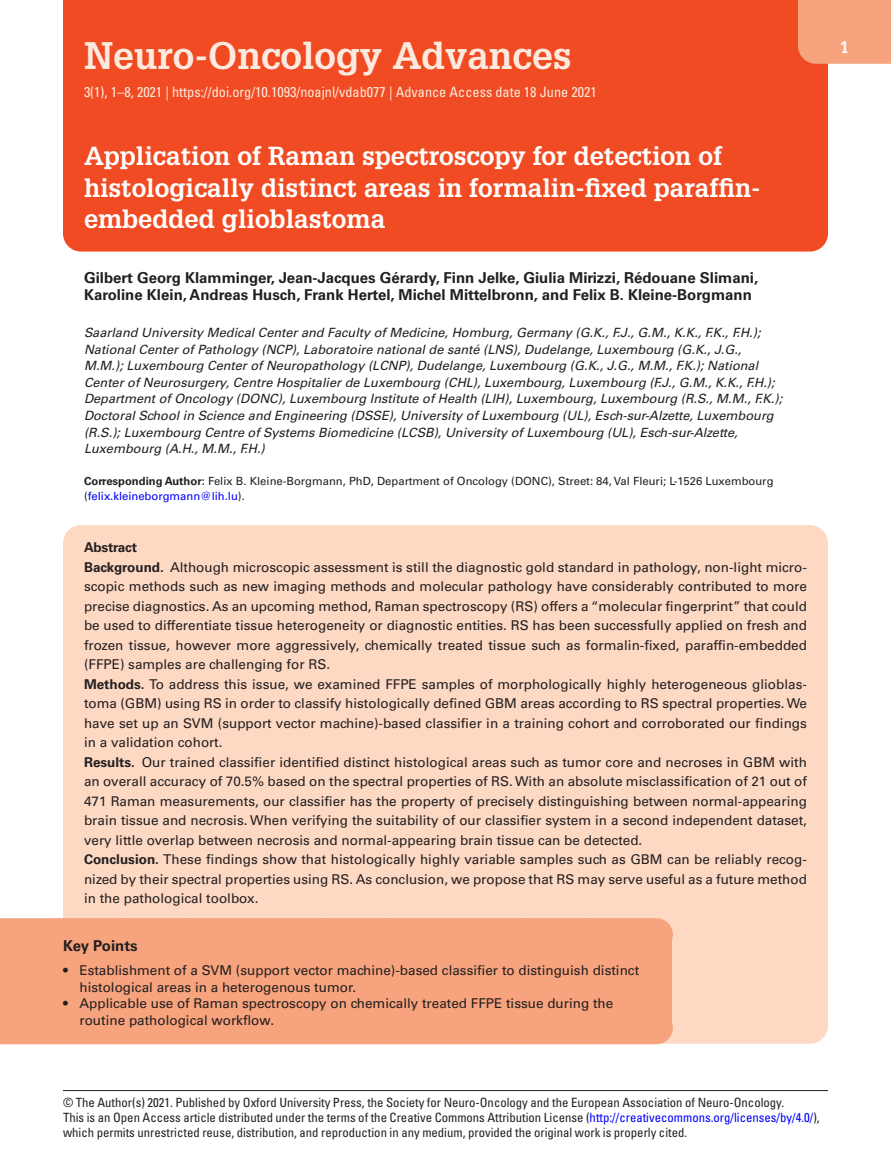
<style>
.page{position:relative;width:891px;height:1175px;background:#fff}
.page>*{position:absolute;margin:0;border:0;box-sizing:border-box;transform-origin:0 0}
.t1{font:700 37.5px "Glypha LT Std";color:#fdeade}
.t2{font:700 25.5px/31.5px "Glypha LT Std";color:#fff}
.t3{font:700 16.5px "Glypha LT Std";color:#fff}
.t4{font:700 15px/16.5px "Univers LT Std";color:#231f20}
.t5{font:condensed 14.25px "Univers LT Std";color:#fdeade}
.t6{font:13.5px/19.5px "Univers LT Std";color:#231f20}
.t7{font:italic 12.75px/16.5px "Univers LT Std";color:#231f20}
.t8{font:condensed 12.75px/15px "Univers LT Std";color:#231f20}
.t9{font:11.25px/15px "Univers LT Std";color:#231f20}
.s1{font-weight:700}
.s2{color:#00f}
</style>
<div class="page">
<div style="left:63px;top:0;width:765px;height:166px;background:#f04b22"></div>
<div style="left:798px;top:0;width:93px;height:64px;background:#f7a37d"></div>
<hr style="left:63px;top:1090px;width:765px;height:1px;background:#231f20">
<div style="left:63px;top:525px;width:765px;height:518px;background:#fdd8c3;border-radius:18px"></div>
<div style="left:0;top:935px;width:672px;height:35px;background:#f7a37d"></div>
<div style="left:0;top:918px;width:656px;height:33px;background:#f7a37d"></div>
<svg style="left:58px;top:918px;width:564px;height:1px"></svg>
<hr style="left:656px;top:918px;width:1px;height:33px;background:#f7a37d">
<div style="left:0;top:952px;width:672px;height:57px;background:#f7a37d"></div>
<div style="left:0;top:985px;width:672px;height:43px;background:#f7a37d"></div>
<div style="left:0;top:1011px;width:656px;height:33px;background:#f7a37d"></div>
<hr style="left:656px;top:1011px;width:1px;height:33px;background:#f7a37d">
<div style="left:63px;top:166px;width:765px;height:85px;background:#f04b22"></div>
<h1 class="t1" style="left:84px;top:32px;width:489px">Neuro-Oncology Advances</h1>
<p class="t5" style="left:84px;top:83px;width:514px">3(1), 1–8, 2021 | https://doi.org/10.1093/noajnl/vdab077 | Advance Access date 18 June 2021</p>
<h2 class="t2" style="left:84px;top:140px;width:678px">Application of Raman spectroscopy for detection of histologically distinct areas in formalin-fixed paraffin&shy;embedded glioblastoma</h2>
<p class="t4" style="left:84px;top:270px;width:676px">Gilbert Georg Klamminger, Jean-Jacques Gérardy, Finn Jelke, Giulia Mirizzi, Rédouane Slimani,<br>Karoline Klein, Andreas Husch, Frank Hertel, Michel Mittelbronn, and Felix B. Kleine-Borgmann</p>
<p class="t7" style="left:84px;top:325px;width:700px">Saarland University Medical Center and Faculty of Medicine, Homburg, Germany (G.K., F.J., G.M., K.K., F.K., F.H.); National Center of Pathology (NCP), Laboratoire national de santé (LNS), Dudelange, Luxembourg (G.K., J.G., M.M.); Luxembourg Center of Neuropathology (LCNP), Dudelange, Luxembourg (G.K., J.G., M.M., F.K.); National Center of Neurosurgery, Centre Hospitalier de Luxembourg (CHL), Luxembourg, Luxembourg (F.J., G.M., K.K., F.H.); Department of Oncology (DONC), Luxembourg Institute of Health (LIH), Luxembourg, Luxembourg (R.S., M.M., F.K.); Doctoral School in Science and Engineering (DSSE), University of Luxembourg (UL), Esch-sur-Alzette, Luxembourg (R.S.); Luxembourg Centre of Systems Biomedicine (LCSB), University of Luxembourg (UL), Esch-sur-Alzette, Luxembourg (A.H., M.M., F.H.)</p>
<p class="t9" style="left:84px;top:474px;width:691px"><span class="s1">Corresponding Author:</span> Felix B. Kleine-Borgmann, PhD, Department of Oncology (DONC), Street: 84, Val Fleuri; L-1526 Luxembourg (<span class="s2">felix.kleineborgmann@lih.lu</span>).</p>
<p class="t6" style="left:84px;top:537px;width:725px"><span class="s1">Abstract<br>Background.</span> Although microscopic assessment is still the diagnostic gold standard in pathology, non-light micro&shy;scopic methods such as new imaging methods and molecular pathology have considerably contributed to more precise diagnostics. As an upcoming method, Raman spectroscopy (RS) offers a “molecular fingerprint” that could be used to differentiate tissue heterogeneity or diagnostic entities. RS has been successfully applied on fresh and frozen tissue, however more aggressively, chemically treated tissue such as formalin-fixed, paraffin-embedded (FFPE) samples are challenging for RS.<br><span class="s1">Methods.</span> To address this issue, we examined FFPE samples of morphologically highly heterogeneous glioblas&shy;toma (GBM) using RS in order to classify histologically defined GBM areas according to RS spectral properties. We have set up an SVM (support vector machine)-based classifier in a training cohort and corroborated our findings in a validation cohort.<br><span class="s1">Results.</span> Our trained classifier identified distinct histological areas such as tumor core and necroses in GBM with an overall accuracy of 70.5% based on the spectral properties of RS. With an absolute misclassification of 21 out of 471 Raman measurements, our classifier has the property of precisely distinguishing between normal-appearing brain tissue and necrosis. When verifying the suitability of our classifier system in a second independent dataset, very little overlap between necrosis and normal-appearing brain tissue can be detected.<br><span class="s1">Conclusion.</span> These findings show that histologically highly variable samples such as GBM can be reliably recog&shy;nized by their spectral properties using RS. As conclusion, we propose that RS may serve useful as a future method in the pathological toolbox.</p>
<p class="t4" style="left:63px;top:937px;width:76px">Key Points</p>
<p class="t6" style="left:79px;top:962px;width:561px;line-height:16.5px;text-indent:-16px">• Establishment of a SVM (support vector machine)-based classifier to distinguish distinct histological areas in a heterogenous tumor.</p>
<p class="t6" style="left:79px;top:995px;width:535px;line-height:16.5px;text-indent:-16px">• Applicable use of Raman spectroscopy on chemically treated FFPE tissue during the routine pathological workflow.</p>
<p class="t3" style="left:840px;top:37px;width:11px">1</p>
<p class="t8" style="left:63px;top:1095px;width:723px">© The Author(s) 2021. Published by Oxford University Press, the Society for Neuro-Oncology and the European Association of Neuro-Oncology.</p>
<p class="t8" style="left:63px;top:1110px;width:758px">This is an Open Access article distributed under the terms of the Creative Commons Attribution License (<span class="s2">http://creativecommons.org/licenses/by/4.0/</span>), which permits unrestricted reuse, distribution, and reproduction in any medium, provided the original work is properly cited.</p>
</div>
